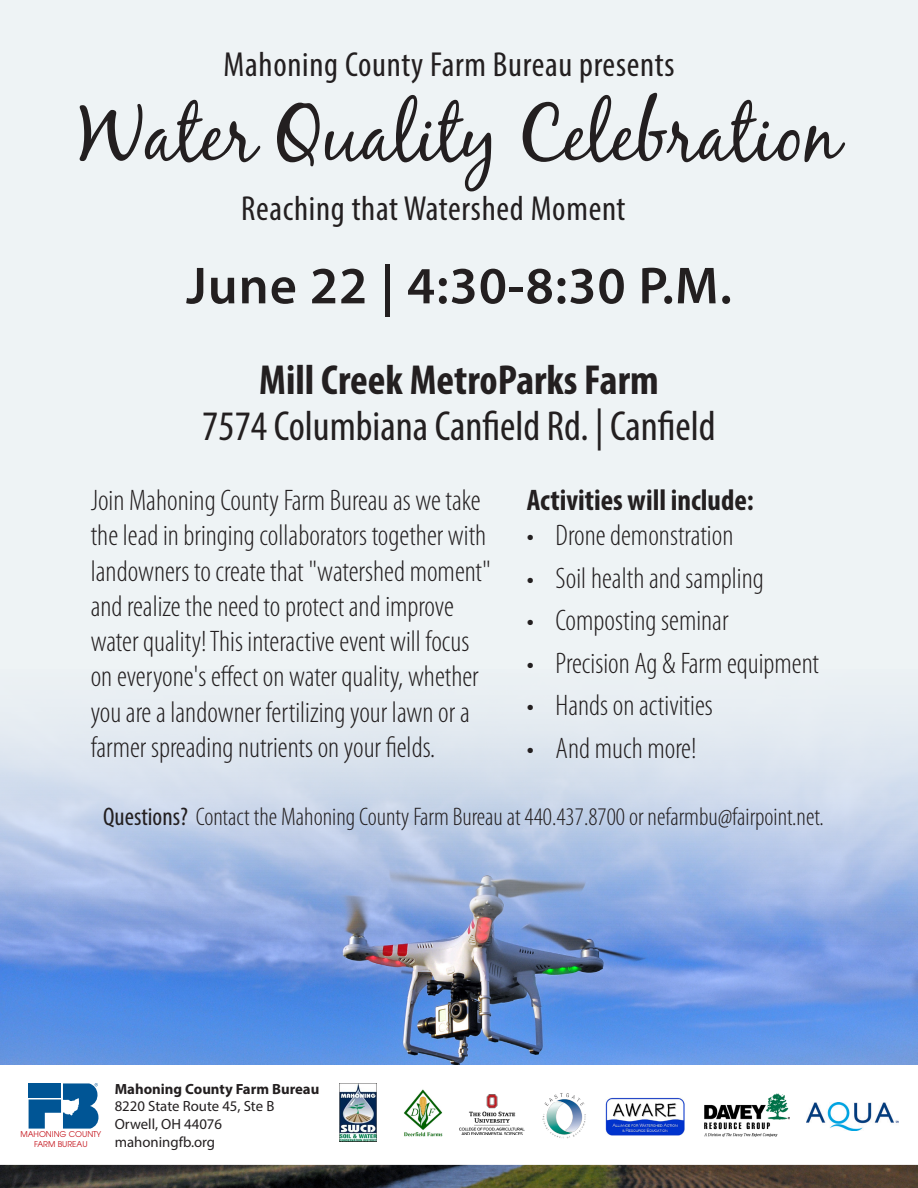
<style>
.page{position:relative;width:918px;height:1188px;background:#eef3f5}
.page>*{position:absolute;margin:0;border:0;box-sizing:border-box;transform-origin:0 0}
.t1{font:77.55px "Black Jack";color:#231f20}
.t2{font:600 52.5px "Myriad Pro";letter-spacing:.02em;color:#231f20}
.t3{font:condensed 42.15px "Myriad Pro";color:#231f20}
.t4{font:700 condensed 42.15px "Myriad Pro";color:#231f20}
.t5{font:condensed 34.95px "Myriad Pro";letter-spacing:.02em;color:#231f20}
.t6{font:300 condensed 29.85px/35.2px "Myriad Pro";color:#231f20}
.t7{font:700 condensed 29.85px "Myriad Pro";color:#231f20}
.t8{font:300 condensed 25.5px "Myriad Pro";color:#231f20}
.t9{font:14.85px "Myriad Pro";color:#231f20}
.t10{font:700 14.85px "Myriad Pro";color:#231f20}
.t11{font:7.95px/9.6px "Avant Garde";color:#c4121a;text-align:center}
.s1{font-weight:400}
</style>
<div class="page">
<img style="left:0;top:719px;width:918px;height:469px">
<div style="left:0;top:1065px;width:918px;height:100px;background:#fff"></div>
<img style="left:339px;top:1084px;width:37px;height:58px">
<img style="left:400px;top:1088px;width:46px;height:54px">
<img style="left:460px;top:1095px;width:64px;height:40px">
<img style="left:605px;top:1097px;width:79px;height:39px">
<img style="left:540px;top:1090px;width:49px;height:50px">
<svg style="left:29px;top:1083px;width:70px;height:46px;background:#3d7eae"></svg>
<img style="left:704px;top:1093px;width:86px;height:44px">
<img style="left:806px;top:1102px;width:92px;height:29px">
<p class="t5" style="left:224px;top:43px;width:452px">Mahoning County Farm Bureau presents</p>
<p class="t1" style="left:79px;top:87px;width:762px">Water Quality Celebration</p>
<p class="t5" style="left:241px;top:188px;width:386px">Reaching that Watershed Moment</p>
<p class="t2" style="left:186px;top:252px;width:547px">June 22 | 4:30-8:30 P.M.</p>
<p class="t4" style="left:259px;top:353px;width:401px">Mill Creek MetroParks Farm</p>
<p class="t3" style="left:202px;top:401px;width:515px">7574 Columbiana Canfield Rd. | Canfield</p>
<p class="t6" style="left:91px;top:483px;width:402px">Join Mahoning County Farm Bureau as we take the lead in bringing collaborators together with landowners to create that "watershed moment" and realize the need to protect and improve water quality! This interactive event will focus on everyone's effect on water quality, whether you are a landowner fertilizing your lawn or a farmer spreading nutrients on your fields.</p>
<p class="t7" style="left:527px;top:482px;width:229px">Activities will include:</p>
<p class="t6" style="left:527px;top:518px;width:208px">• Drone demonstration</p>
<p class="t6" style="left:527px;top:560px;width:239px">• Soil health and sampling</p>
<p class="t6" style="left:527px;top:603px;width:203px">• Composting seminar</p>
<p class="t6" style="left:527px;top:645px;width:294px">• Precision Ag &amp; Farm equipment</p>
<p class="t6" style="left:527px;top:688px;width:188px">• Hands on activities</p>
<p class="t6" style="left:527px;top:730px;width:171px">• And much more!</p>
<p class="t8" style="left:103px;top:802px;width:722px"><span class="s1">Questions?</span> Contact the Mahoning County Farm Bureau at 440.437.8700 or nefarmbu@fairpoint.net.</p>
<p class="t11" style="left:20px;top:1129px;width:83px">MAHONING COUNTY<br>FARM BUREAU</p>
<p class="t10" style="left:115px;top:1079px;width:206px">Mahoning County Farm Bureau</p>
<p class="t9" style="left:115px;top:1097px;width:161px">8220 State Route 45, Ste B</p>
<p class="t9" style="left:115px;top:1115px;width:109px">Orwell, OH 44076</p>
<p class="t9" style="left:115px;top:1133px;width:102px">mahoningfb.org</p>
</div>
